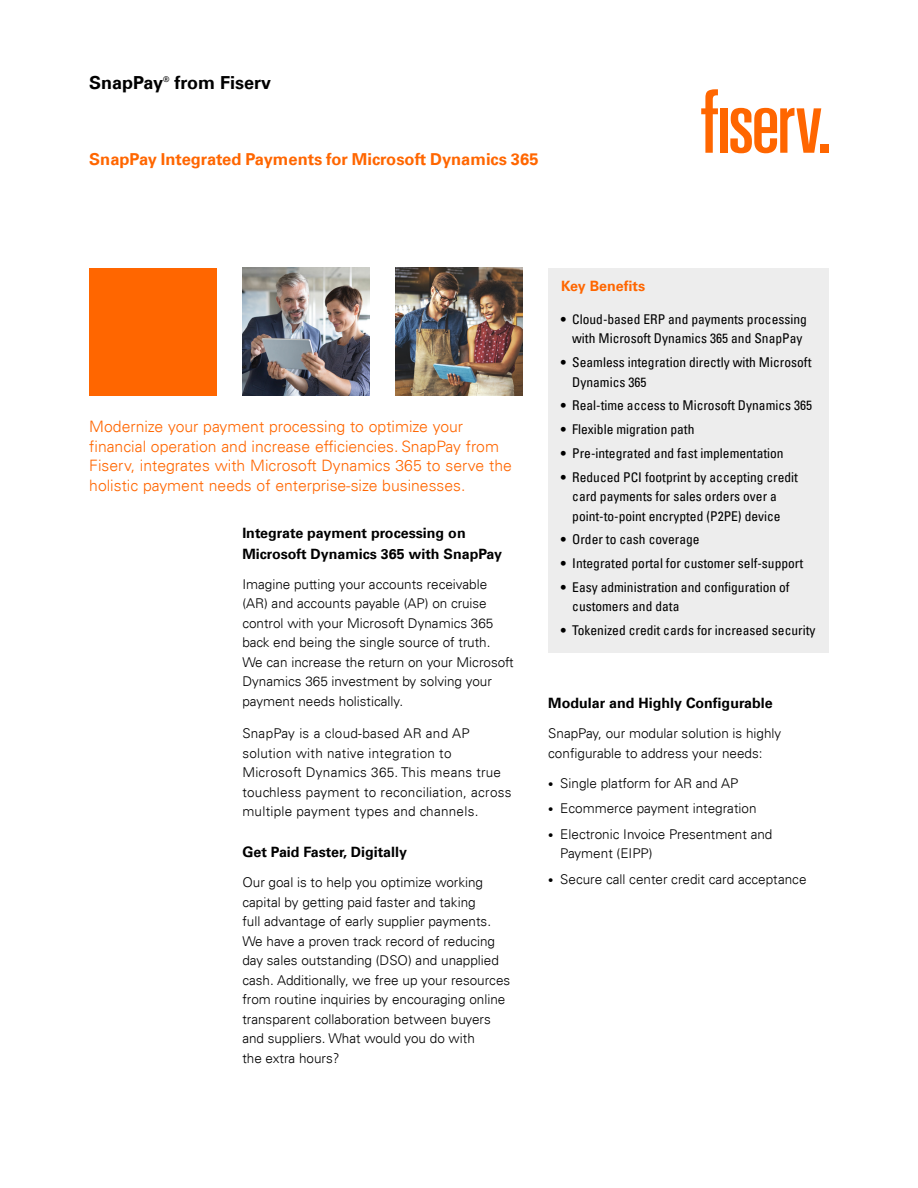
<style>
.page{position:relative;width:918px;height:1188px;background:#fff}
.page>*{position:absolute;margin:0;border:0;box-sizing:border-box;transform-origin:0 0}
.US_FC_black_product{font:700 18px "Univers For Fiserv 65";color:#000}
.US_FC_orange_product{font:700 16.5px "Univers For Fiserv 65";color:#f60}
.US_FC_orange_introdu{font:300 15.75px/19.5px "Univers For Fiserv 45";color:#f60}
.US_SH_black_subheads{font:700 14.25px/21px "Univers For Fiserv 65";color:#000}
.US_KB_orange_callout{font:700 14.25px "Univers For Fiserv 65";color:#f60}
.US_BD_black_body_cop{font:300 13.5px/19.5px "Univers For Fiserv 45";color:#000}
.t1{font:condensed 13.5px/19.5px "Univers For Fiserv 57";color:#000}
.US_BD_black_body_cop-2{font:300 13.5px/19.5px "Univers For Fiserv 45";letter-spacing:.02em;color:#000}
.US_FC_black_product-2{font:700 7.8px "Univers For Fiserv 65";color:#000}
.s1{font-size:10.5px}
</style>
<div class="page">
<div style="left:821px;top:145px;width:8px;height:8px;background:#f60"></div>
<svg style="left:701px;top:89px;width:17px;height:64px"></svg>
<div style="left:720px;top:108px;width:8px;height:45px;background:#f60"></div>
<svg style="left:730px;top:108px;width:91px;height:45px"></svg>
<img style="left:242px;top:268px;width:128px;height:127px">
<div style="left:89px;top:268px;width:128px;height:127px;background:#f60"></div>
<img style="left:395px;top:268px;width:128px;height:127px">
<div style="left:548px;top:268px;width:281px;height:385px;background:#ededed"></div>
<p class="US_FC_black_product" style="left:89px;top:72px;width:75px">SnapPay</p>
<p class="US_FC_black_product-2" style="left:163px;top:74px;width:8px">®</p>
<p class="US_FC_black_product" style="left:175px;top:72px;width:98px">from Fiserv</p>
<p class="US_FC_orange_product" style="left:89px;top:150px;width:451px">SnapPay Integrated Payments for Microsoft Dynamics 365</p>
<p class="US_FC_orange_introdu" style="left:89px;top:417px;width:424px">Modernize your payment processing to optimize your financial operation and increase efficiencies. SnapPay from Fiserv, integrates with Microsoft Dynamics 365 to serve the holistic payment needs of enterprise-size businesses.</p>
<p class="US_SH_black_subheads" style="left:242px;top:522px;width:261px">Integrate payment processing on<br>Microsoft Dynamics 365 with SnapPay</p>
<p class="US_BD_black_body_cop" style="left:242px;top:574px;width:273px">Imagine putting your accounts receivable (AR) and accounts payable (AP) on cruise control with your Microsoft Dynamics 365 back end being the single source of truth.<br>We can increase the return on your Microsoft Dynamics 365 investment by solving your payment needs holistically.</p>
<p class="US_BD_black_body_cop-2" style="left:242px;top:724px;width:271px">SnapPay is a cloud-based AR and AP solution with native integration to Microsoft Dynamics 365. This means true touchless payment to reconciliation, across multiple payment types and channels.</p>
<p class="US_SH_black_subheads" style="left:242px;top:842px;width:166px">Get Paid Faster, Digitally</p>
<p class="US_BD_black_body_cop" style="left:242px;top:873px;width:269px">Our goal is to help you optimize working capital by getting paid faster and taking<br>full advantage of early supplier payments.<br>We have a proven track record of reducing day sales outstanding (DSO) and unapplied cash. Additionally, we free up your resources from routine inquiries by encouraging online transparent collaboration between buyers and suppliers. What would you do with<br>the extra hours?</p>
<p class="US_KB_orange_callout" style="left:561px;top:278px;width:86px">Key Benefits</p>
<p class="t1" style="left:561px;top:309px;width:247px;text-align:center">• Cloud-based ERP and payments processing with Microsoft Dynamics 365 and SnapPay</p>
<p class="t1" style="left:572px;top:352px;width:241px;text-indent:-11px">• Seamless integration directly with Microsoft<br>Dynamics 365</p>
<p class="t1" style="left:561px;top:396px;width:253px">• Real-time access to Microsoft Dynamics 365</p>
<p class="t1" style="left:561px;top:419px;width:135px">• Flexible migration path</p>
<p class="t1" style="left:561px;top:443px;width:224px">• Pre-integrated and fast implementation</p>
<p class="t1" style="left:572px;top:467px;width:227px;text-indent:-11px">• Reduced PCI footprint by accepting credit card payments for sales orders over a point-to-point encrypted (P2PE) device</p>
<p class="t1" style="left:561px;top:530px;width:140px">• Order to cash coverage</p>
<p class="t1" style="left:561px;top:553px;width:244px">• Integrated portal for customer self-support</p>
<p class="t1" style="left:572px;top:577px;width:219px;text-indent:-11px">• Easy administration and configuration of customers and data</p>
<p class="t1" style="left:561px;top:620px;width:256px">• Tokenized credit cards for increased security</p>
<p class="US_SH_black_subheads" style="left:548px;top:693px;width:226px">Modular and Highly Configurable</p>
<p class="US_BD_black_body_cop" style="left:548px;top:724px;width:235px">SnapPay, our modular solution is highly configurable to address your needs:</p>
<p class="US_BD_black_body_cop" style="left:548px;top:773px;width:192px"><span class="s1">•</span> Single platform for AR and AP</p>
<p class="US_BD_black_body_cop" style="left:548px;top:799px;width:210px"><span class="s1">•</span> Ecommerce payment integration</p>
<p class="US_BD_black_body_cop" style="left:560px;top:824px;width:214px;text-indent:-12px"><span class="s1">•</span> Electronic Invoice Presentment and<br>Payment (EIPP)</p>
<p class="US_BD_black_body_cop" style="left:548px;top:869px;width:260px"><span class="s1">•</span> Secure call center credit card acceptance</p>
</div>
